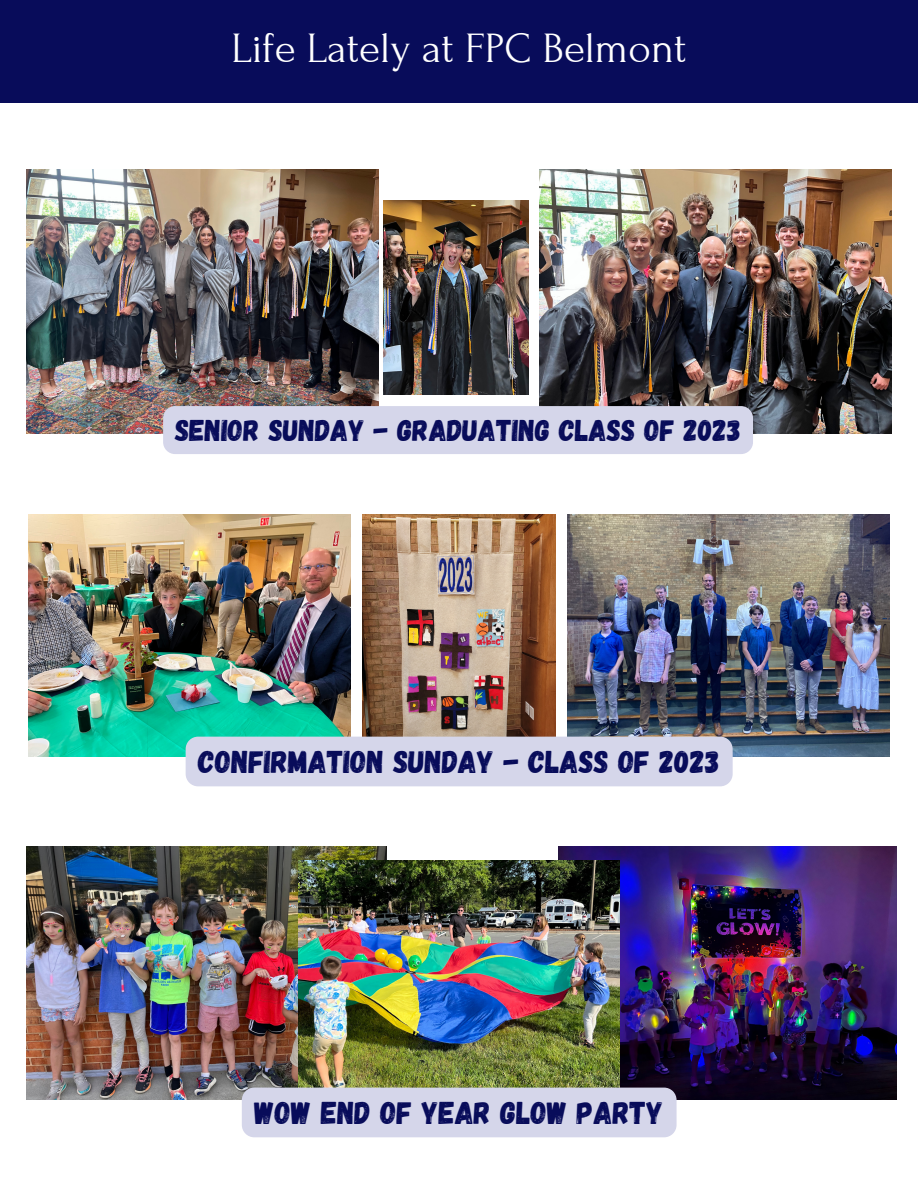
<style>
.page{position:relative;width:918px;height:1188px;background:#fff}
.page>*{position:absolute;margin:0;border:0;box-sizing:border-box;transform-origin:0 0}
.t1{font:43.2px "Forum";color:#fff}
.t2{font:31.5px "Gagalin";color:#080c5a}
.t3{font:30px "Gagalin";color:#080c5a}
</style>
<div class="page">
<div style="left:0;top:0;width:918px;height:103px;background:#080c5a"></div>
<img style="left:383px;top:201px;width:145px;height:193px">
<img style="left:539px;top:169px;width:352px;height:265px">
<img style="left:26px;top:169px;width:353px;height:265px">
<div style="left:163px;top:406px;width:590px;height:48px;background:#d5d6ea;border-radius:12px"></div>
<img style="left:362px;top:515px;width:194px;height:222px">
<img style="left:567px;top:515px;width:322px;height:242px">
<img style="left:29px;top:515px;width:321px;height:242px">
<div style="left:186px;top:737px;width:547px;height:49px;background:#d5d6ea;border-radius:12px"></div>
<img style="left:26px;top:847px;width:360px;height:253px">
<img style="left:558px;top:847px;width:339px;height:253px">
<img style="left:299px;top:860px;width:320px;height:228px">
<div style="left:242px;top:1088px;width:435px;height:49px;background:#d5d6ea"></div>
<p class="t1" style="left:232px;top:25px;width:456px">Life Lately at FPC Belmont</p>
<p class="t3" style="left:175px;top:411px;width:568px">SENIOR SUNDAY - GRADUATING CLASS OF 2023</p>
<p class="t2" style="left:198px;top:742px;width:523px">CONFIRMATION SUNDAY - CLASS OF 2023</p>
<p class="t2" style="left:254px;top:1093px;width:411px">WOW END OF YEAR GLOW PARTY</p>
</div>
